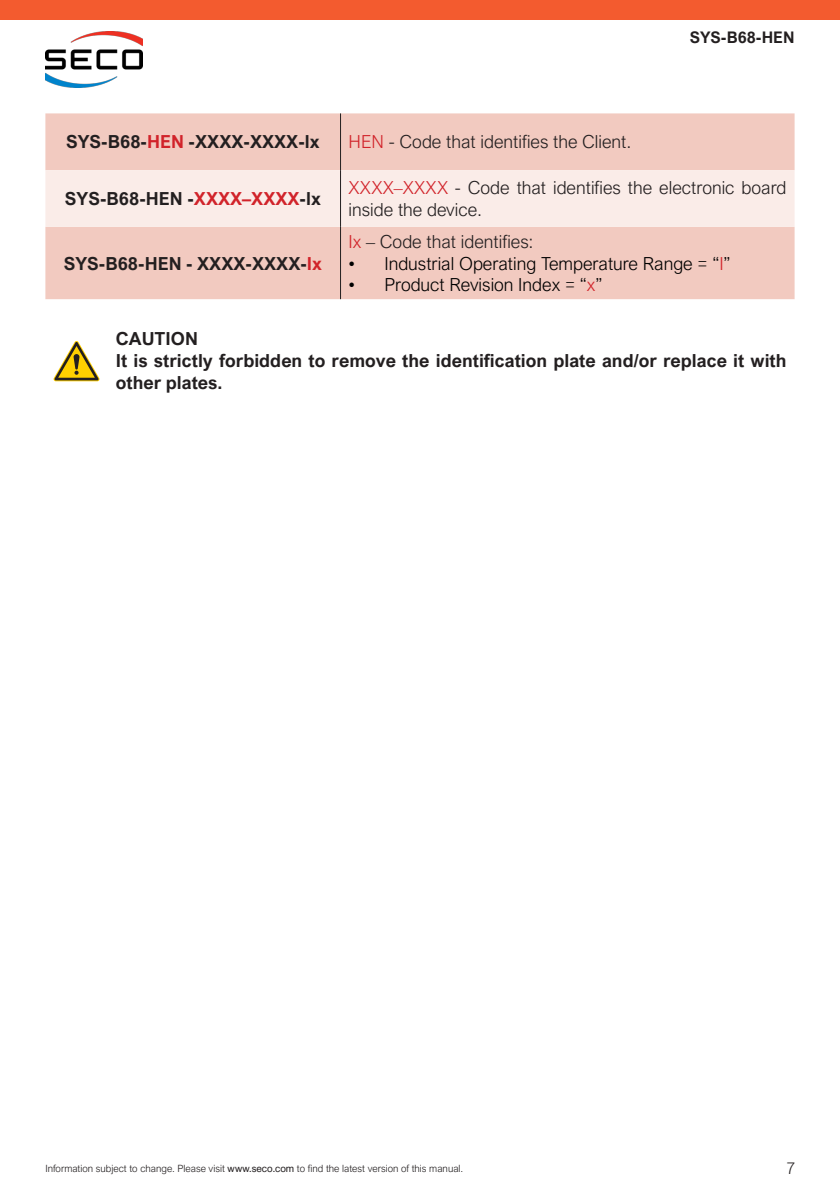
<style>
.page{position:relative;width:840px;height:1191px;background:#fff}
.page>*{position:absolute;margin:0;border:0;box-sizing:border-box;transform-origin:0 0}
.Testo_tabella_colonn{font:300 18px/21.6px "Arial Nova";color:#231f20}
.Corpo_bold_condensed{font:700 18px/21.6px "Arial Nova";color:#231f20}
.Testo_tabella_colonn-2{font:700 18px "Arial Nova";color:#231f20}
.t1{font:300 18px "Arial Nova";color:#000}
.t2{font:700 16px "Arial Nova";color:#231f20}
.t3{font:300 16px "Arial Nova";color:#231f20}
.t4{font:300 10px "Arial Nova";color:#231f20}
.s1{color:#d1232a}
.s2{font-weight:400}
</style>
<div class="page">
<div style="left:0;top:0;width:839px;height:20px;background:#f35b2f"></div>
<img style="left:45px;top:31px;width:97px;height:57px">
<div style="left:45px;top:113px;width:749px;height:186px;background:#f2cac0"></div>
<div style="left:45px;top:170px;width:749px;height:57px;background:#faece8"></div>
<hr style="left:340px;top:113px;width:1px;height:57px;background:#231f20">
<hr style="left:340px;top:170px;width:1px;height:57px;background:#231f20">
<hr style="left:340px;top:227px;width:1px;height:72px;background:#231f20">
<svg style="left:54px;top:341px;width:45px;height:40px"></svg>
<p class="Testo_tabella_colonn-2" style="left:66px;top:131px;width:255px">SYS-B68-<span class="s1">HEN</span> -XXXX-XXXX-lx</p>
<p class="Testo_tabella_colonn" style="left:348px;top:131px;width:284px"><span class="s1">HEN</span> - Code that identifies the Client.</p>
<p class="t2" style="left:689px;top:28px;width:106px">SYS-B68-HEN</p>
<p class="Testo_tabella_colonn-2" style="left:65px;top:188px;width:257px">SYS-B68-HEN -<span class="s1">XXXX–XXXX</span>-lx</p>
<p class="Testo_tabella_colonn" style="left:348px;top:177px;width:439px"><span class="s1">XXXX–XXXX</span> - Code that identifies the electronic board inside the device.</p>
<p class="Testo_tabella_colonn-2" style="left:64px;top:253px;width:260px">SYS-B68-HEN - XXXX-XXXX-<span class="s1">Ix</span></p>
<p class="Testo_tabella_colonn" style="left:348px;top:231px;width:186px"><span class="s1">Ix</span> – Code that identifies:</p>
<p class="t1" style="left:348px;top:253px;width:383px">• Industrial Operating Temperature Range = “<span class="s1">I</span>”</p>
<p class="t1" style="left:348px;top:275px;width:255px">• Product Revision Index = “<span class="s1">x</span>”</p>
<p class="Corpo_bold_condensed" style="left:116px;top:328px;width:83px">CAUTION</p>
<p class="Corpo_bold_condensed" style="left:116px;top:349px;width:671px">It is strictly forbidden to remove the identification plate and/or replace it with other plates.</p>
<p class="t4" style="left:45px;top:1162px;width:419px">Information subject to change. Please visit <span class="s2">www.seco.com</span> to find the latest version of this manual.</p>
<p class="t3" style="left:786px;top:1159px;width:10px">7</p>
</div>
